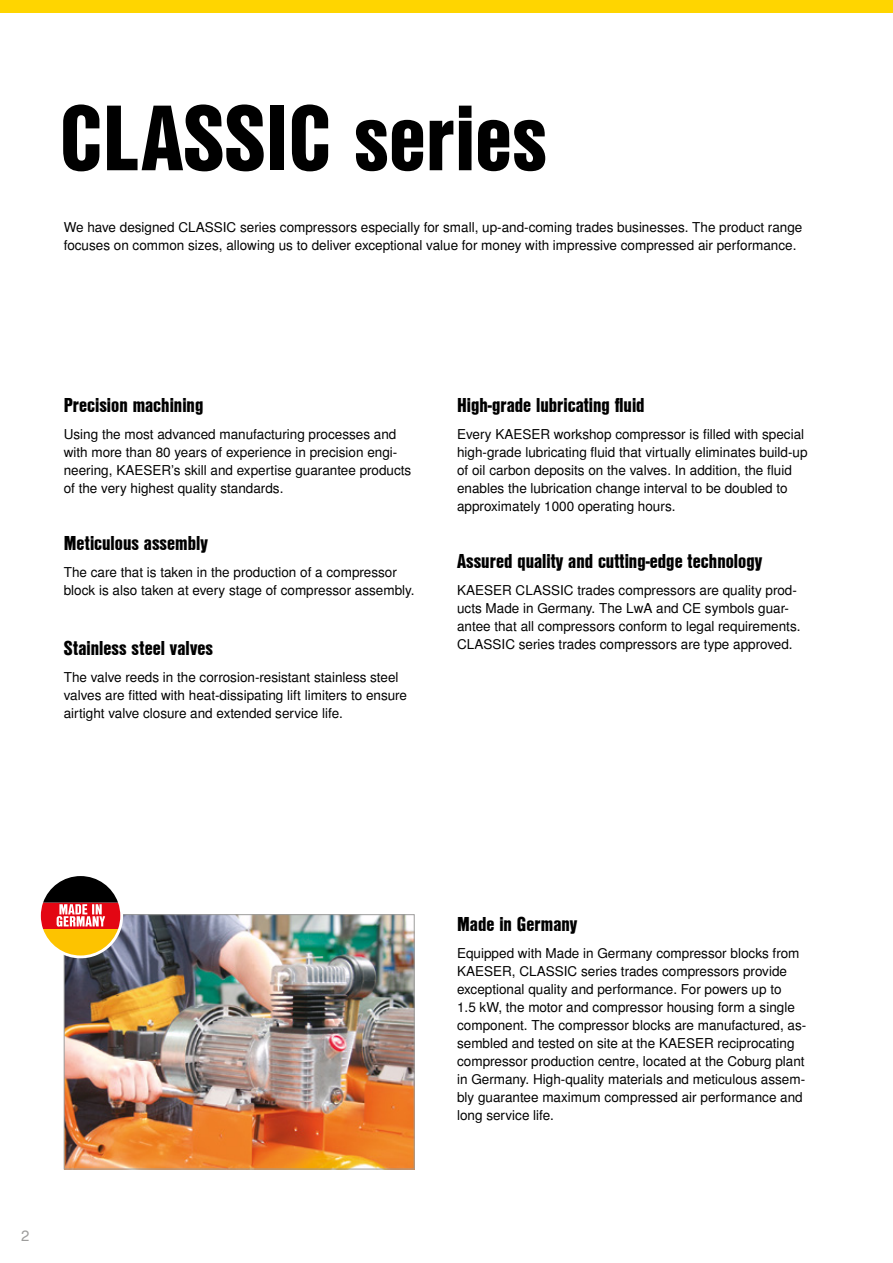
<style>
.page{position:relative;width:893px;height:1263px;background:#fff}
.page>*{position:absolute;margin:0;border:0;box-sizing:border-box;transform-origin:0 0}
.LZ-_eadline_60pt{font:90px "Nimbus San L Bla Con";color:#000}
.Subhead_linksbuendig{font:19.5px "Nimbus San L Bla Con";color:#000}
.Seitenzahlen_linksbu{font:15px "Nimbus San L";color:#9d9d9c}
.Bodytext_linksbuendi{font:13.5px/18px "Nimbus San L";color:#000}
</style>
<div class="page">
<div style="left:0;top:0;width:893px;height:13px;background:#ffd500"></div>
<img style="left:66px;top:916px;width:347px;height:251px">
<div style="left:64px;top:914px;width:351px;height:255px;border:1px solid #9d9d9c"></div>
<svg style="left:40px;top:876px;width:83px;height:82px"></svg>
<p class="LZ-_eadline_60pt" style="left:60px;top:70px;width:489px">CLASSIC series</p>
<p class="Bodytext_linksbuendi" style="left:64px;top:219px;width:740px">We have designed CLASSIC series compressors especially for small, up-and-coming trades businesses. The product range focuses on common sizes, allowing us to deliver exceptional value for money with impressive compressed air performance.</p>
<p class="Subhead_linksbuendig" style="left:64px;top:391px;width:141px">Precision machining</p>
<p class="Bodytext_linksbuendi" style="left:64px;top:426px;width:349px">Using the most advanced manufacturing processes and with more than 80 years of experience in precision engi&shy;neering, KAESER’s skill and expertise guarantee products of the very highest quality standards.</p>
<p class="Subhead_linksbuendig" style="left:64px;top:529px;width:146px">Meticulous assembly</p>
<p class="Bodytext_linksbuendi" style="left:64px;top:564px;width:352px">The care that is taken in the production of a compressor block is also taken at every stage of compressor assembly.</p>
<p class="Subhead_linksbuendig" style="left:64px;top:634px;width:151px">Stainless steel valves</p>
<p class="Bodytext_linksbuendi" style="left:64px;top:669px;width:345px">The valve reeds in the corrosion-resistant stainless steel valves are fitted with heat-dissipating lift limiters to ensure airtight valve closure and extended service life.</p>
<p class="Subhead_linksbuendig" style="left:457px;top:391px;width:189px">High-grade lubricating fluid</p>
<p class="Bodytext_linksbuendi" style="left:457px;top:426px;width:352px">Every KAESER workshop compressor is filled with special high-grade lubricating fluid that virtually eliminates build-up of oil carbon deposits on the valves. In addition, the fluid enables the lubrication change interval to be doubled to approximately 1000 operating hours.</p>
<p class="Subhead_linksbuendig" style="left:457px;top:547px;width:307px">Assured quality and cutting-edge technology</p>
<p class="Bodytext_linksbuendi" style="left:457px;top:582px;width:345px">KAESER CLASSIC trades compressors are quality prod&shy;ucts Made in Germany. The LwA and CE symbols guar&shy;antee that all compressors conform to legal requirements.<br>CLASSIC series trades compressors are type approved.</p>
<p class="Seitenzahlen_linksbu" style="left:21px;top:1226px;width:10px">2</p>
<p class="Subhead_linksbuendig" style="left:457px;top:910px;width:122px">Made in Germany</p>
<p class="Bodytext_linksbuendi" style="left:457px;top:945px;width:351px">Equipped with Made in Germany compressor blocks from KAESER, CLASSIC series trades compressors provide exceptional quality and performance. For powers up to<br>1.5 kW, the motor and compressor housing form a single component. The compressor blocks are manufactured, as&shy;sembled and tested on site at the KAESER reciprocating compressor production centre, located at the Coburg plant in Germany. High-quality materials and meticulous assem&shy;bly guarantee maximum compressed air performance and long service life.</p>
</div>
